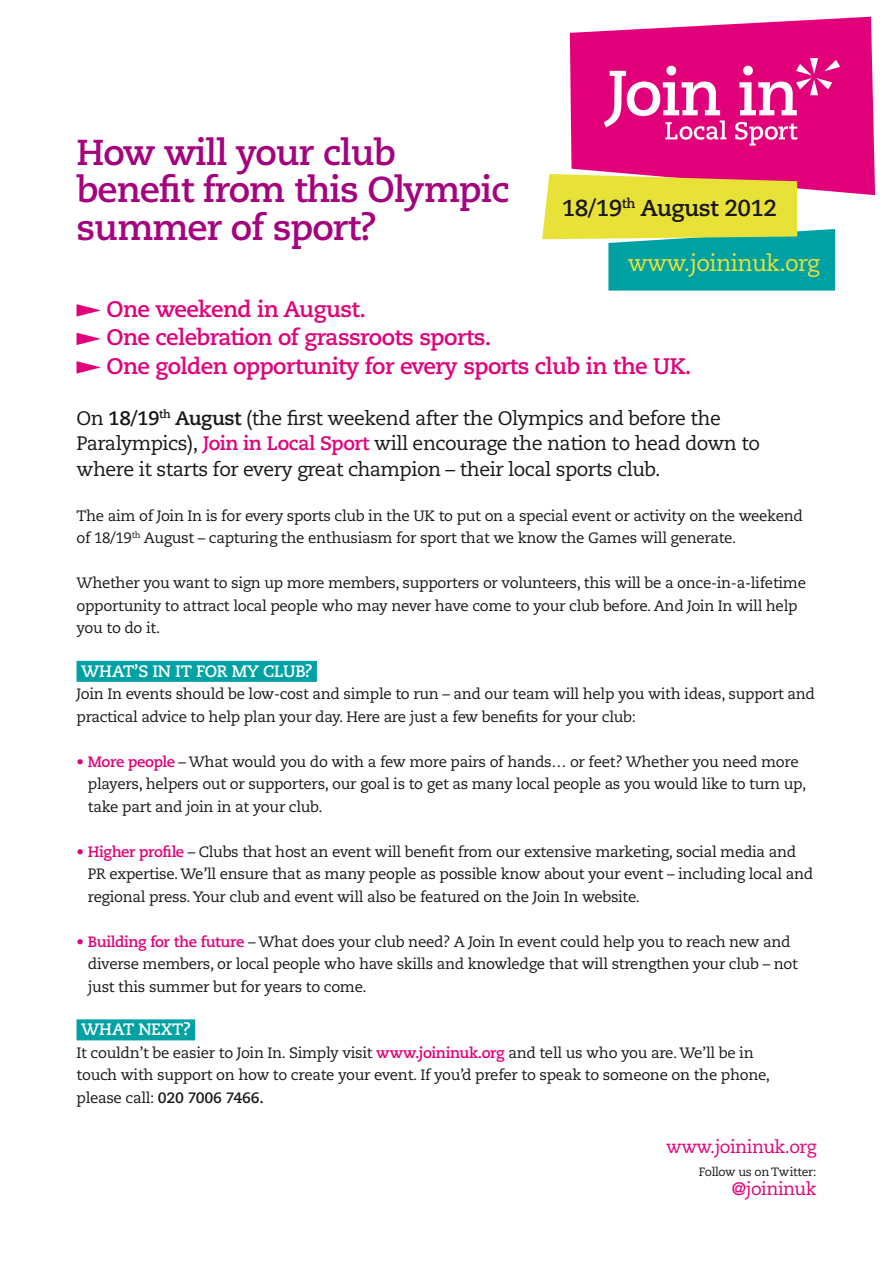
<style>
.page{position:relative;width:893px;height:1263px;background:#fff}
.page>*{position:absolute;margin:0;border:0;box-sizing:border-box;transform-origin:0 0}
.t1{font:700 36px/37.5px "Caecilia LT Std";letter-spacing:-.025em;color:#a5027d}
.t2{font:700 22.95px "Caecilia LT Std";letter-spacing:-.025em;color:#1a171c}
.t3{font:22.95px "Caecilia LT Std";letter-spacing:-.025em;color:#e8e238}
.t4{font:700 22.5px/28.5px "Caecilia LT Std";letter-spacing:-.025em;color:#e2007a}
.t5{font:19.5px/25.5px "Caecilia LT Std";letter-spacing:-.025em;color:#1a171c}
.t6{font:18px "Caecilia LT Std";letter-spacing:-.025em;color:#e2007a}
.t7{font:700 16.5px "Caecilia LT Std";letter-spacing:.005em;color:#fff}
.t8{font:15px/22.5px "Caecilia LT Std";letter-spacing:-.02em;color:#1a171c}
.t9{font:12px "Caecilia LT Std";letter-spacing:-.025em;color:#1a171c}
.s1{font-weight:700}
.s2{font-weight:700;color:#e2007a}
</style>
<div class="page">
<div style="left:77px;top:661px;width:240px;height:21px;background:#00a1a3"></div>
<div style="left:77px;top:1019px;width:118px;height:21px;background:#00a1a3"></div>
<svg style="left:77px;top:304px;width:24px;height:13px"></svg>
<svg style="left:77px;top:333px;width:24px;height:12px"></svg>
<svg style="left:77px;top:361px;width:24px;height:13px"></svg>
<svg style="left:570px;top:17px;width:305px;height:178px;fill:#e2007a"></svg>
<svg style="left:739px;top:58px;width:101px;height:57px"></svg>
<svg style="left:604px;top:66px;width:122px;height:74px"></svg>
<svg style="left:735px;top:122px;width:62px;height:24px"></svg>
<svg style="left:542px;top:174px;width:293px;height:117px"></svg>
<h1 class="t1" style="left:77px;top:134px;width:434px">How will your club benefit from this Olympic summer of sport?</h1>
<h2 class="t2" style="left:562px;top:194px;width:217px">18/19<sup>th</sup> August 2012</h2>
<h2 class="t3" style="left:628px;top:250px;width:194px">www.joininuk.org</h2>
<h3 class="t4" style="left:106px;top:295px;width:587px">One weekend in August.<br>One celebration of grassroots sports.<br>One golden opportunity for every sports club in the UK.</h3>
<h3 class="t5" style="left:77px;top:405px;width:685px">On <span class="s1">18/19</span><sup>th</sup> <span class="s1">August</span> (the first weekend after the Olympics and before the<br>Paralympics), <span class="s2">Join in Local Sport</span> will encourage the nation to head down to where it starts for every great champion – their local sports club.</h3>
<p class="t8" style="left:77px;top:504px;width:728px">The aim of Join In is for every sports club in the UK to put on a special event or activity on the weekend of 18/19<sup>th</sup> August – capturing the enthusiasm for sport that we know the Games will generate.</p>
<p class="t8" style="left:77px;top:572px;width:731px">Whether you want to sign up more members, supporters or volunteers, this will be a once-in-a-lifetime opportunity to attract local people who may never have come to your club before. And Join In will help you to do it.</p>
<p class="t7" style="left:81px;top:661px;width:233px">What’s in it for my club?</p>
<p class="t8" style="left:77px;top:683px;width:740px">Join In events should be low-cost and simple to run – and our team will help you with ideas, support and practical advice to help plan your day. Here are just a few benefits for your club:</p>
<p class="t8" style="left:88px;top:750px;width:720px;text-indent:-11px"><span class="s2">• More people</span> – What would you do with a few more pairs of hands… or feet? Whether you need more players, helpers out or supporters, our goal is to get as many local people as you would like to turn up, take part and join in at your club.</p>
<p class="t8" style="left:88px;top:840px;width:727px;text-indent:-11px"><span class="s2">• Higher profile</span> – Clubs that host an event will benefit from our extensive marketing, social media and<br>PR expertise. We’ll ensure that as many people as possible know about your event – including local and regional press. Your club and event will also be featured on the Join In website.</p>
<p class="t8" style="left:88px;top:930px;width:712px;text-indent:-11px"><span class="s2">• Building for the future</span> – What does your club need? A Join In event could help you to reach new and diverse members, or local people who have skills and knowledge that will strengthen your club – not just this summer but for years to come.</p>
<p class="t7" style="left:81px;top:1020px;width:112px">What next?</p>
<p class="t8" style="left:77px;top:1041px;width:695px">It couldn’t be easier to Join In. Simply visit <span class="s2">www.joininuk.org</span> and tell us who you are. We’ll be in touch with support on how to create your event. If you’d prefer to speak to someone on the phone, please call: <span class="s1">020 7006 7466.</span></p>
<p class="t6" style="left:666px;top:1136px;width:152px">www.joininuk.org</p>
<p class="t9" style="left:699px;top:1165px;width:119px">Follow us on Twitter:</p>
<p class="t6" style="left:732px;top:1178px;width:86px">@joininuk</p>
</div>
